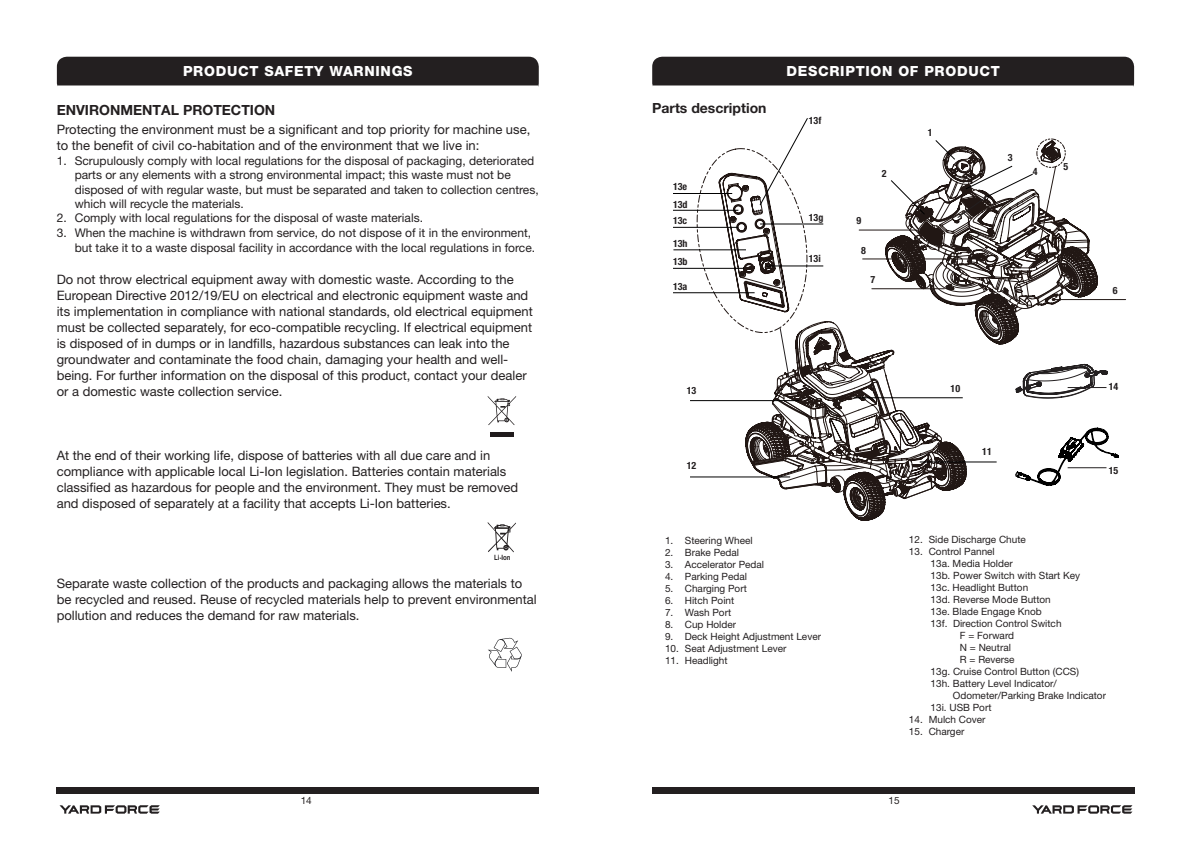
<style>
.page{position:relative;width:1191px;height:842px;background:#fff}
.page>*{position:absolute;margin:0;border:0;box-sizing:border-box;transform-origin:0 0}
.t1{font:800 14px "Helvetica Neue LT Pro";letter-spacing:.05em;color:#fff}
.t2{font:700 14px "Helvetica Neue LT Pro";color:#231f20}
.t3{font:13px/16px "Helvetica Neue LT Std";color:#231f20}
.t4{font:12px/14.4px "Helvetica Neue LT Std";color:#231f20}
.t5{font:10px "Helvetica Neue LT Std";color:#231f20}
.t6{font:700 condensed 10px "Helvetica Neue";color:#231f20}
.t7{font:700 7.2px "Arial";color:#231f20;scale:.84 1}
</style>
<div class="page">
<div style="left:57px;top:787px;width:482px;height:7px;background:#231f20"></div>
<svg style="left:60px;top:805px;width:100px;height:9px"></svg>
<div style="left:652px;top:787px;width:482px;height:7px;background:#231f20"></div>
<svg style="left:1032px;top:805px;width:100px;height:9px"></svg>
<svg style="left:57px;top:57px;width:482px;height:30px;background:#2e2a2b"></svg>
<svg style="left:490px;top:432px;width:23px;height:5px"></svg>
<svg style="left:488px;top:396px;width:28px;height:29px"></svg>
<svg style="left:488px;top:522px;width:28px;height:30px"></svg>
<svg style="left:488px;top:638px;width:33px;height:34px"></svg>
<svg style="left:652px;top:57px;width:482px;height:30px;background:#2e2a2b"></svg>
<svg style="left:673px;top:118px;width:453px;height:403px"></svg>
<p class="t1" style="left:183px;top:63px;width:231px">PRODUCT SAFETY WARNINGS</p>
<p class="t2" style="left:57px;top:101px;width:220px">ENVIRONMENTAL PROTECTION</p>
<p class="t3" style="left:57px;top:121px;width:475px">Protecting the environment must be a significant and top priority for machine use, to the benefit of civil co-habitation and of the environment that we live in:</p>
<p class="t4" style="left:75px;top:153px;width:465px;text-indent:-18px">1. Scrupulously comply with local regulations for the disposal of packaging, deteriorated parts or any elements with a strong environmental impact; this waste must not be disposed of with regular waste, but must be separated and taken to collection centres, which will recycle the materials.</p>
<p class="t4" style="left:57px;top:211px;width:368px">2. Comply with local regulations for the disposal of waste materials.</p>
<p class="t4" style="left:75px;top:225px;width:462px;line-height:14.9px;text-indent:-18px">3. When the machine is withdrawn from service, do not dispose of it in the environment, but take it to a waste disposal facility in accordance with the local regulations in force.</p>
<p class="t3" style="left:57px;top:271px;width:478px">Do not throw electrical equipment away with domestic waste. According to the European Directive 2012/19/EU on electrical and electronic equipment waste and its implementation in compliance with national standards, old electrical equipment must be collected separately, for eco-compatible recycling. If electrical equipment is disposed of in dumps or in landfills, hazardous substances can leak into the groundwater and contaminate the food chain, damaging your health and well&shy;being. For further information on the disposal of this product, contact your dealer or a domestic waste collection service.</p>
<p class="t3" style="left:57px;top:447px;width:463px">At the end of their working life, dispose of batteries with all due care and in compliance with applicable local Li-Ion legislation. Batteries contain materials classified as hazardous for people and the environment. They must be removed and disposed of separately at a facility that accepts Li-Ion batteries.</p>
<p class="t7" style="left:494px;top:552px;width:21px">Li-Ion</p>
<p class="t3" style="left:57px;top:575px;width:481px">Separate waste collection of the products and packaging allows the materials to be recycled and reused. Reuse of recycled materials help to prevent environmental pollution and reduces the demand for raw materials.</p>
<p class="t2" style="left:652px;top:99px;width:116px">Parts description</p>
<p class="t6" style="left:673px;top:181px;width:16px">13e</p>
<p class="t6" style="left:673px;top:198px;width:16px">13d</p>
<p class="t6" style="left:673px;top:214px;width:16px">13c</p>
<p class="t6" style="left:673px;top:237px;width:16px">13h</p>
<p class="t6" style="left:673px;top:255px;width:16px">13b</p>
<p class="t6" style="left:673px;top:280px;width:16px">13a</p>
<p class="t1" style="left:786px;top:63px;width:215px">DESCRIPTION OF PRODUCT</p>
<p class="t6" style="left:808px;top:114px;width:14px">13f</p>
<p class="t6" style="left:808px;top:211px;width:16px">13g</p>
<p class="t6" style="left:808px;top:253px;width:13px">13i</p>
<p class="t6" style="left:856px;top:214px;width:6px">9</p>
<p class="t6" style="left:861px;top:244px;width:6px">8</p>
<p class="t6" style="left:882px;top:168px;width:6px">2</p>
<p class="t6" style="left:870px;top:273px;width:6px">7</p>
<p class="t6" style="left:927px;top:126px;width:6px">1</p>
<p class="t6" style="left:1007px;top:151px;width:6px">3</p>
<p class="t6" style="left:1033px;top:165px;width:6px">4</p>
<p class="t6" style="left:1063px;top:161px;width:6px">5</p>
<p class="t6" style="left:1112px;top:284px;width:6px">6</p>
<p class="t6" style="left:687px;top:385px;width:11px">13</p>
<p class="t6" style="left:687px;top:459px;width:11px">12</p>
<p class="t6" style="left:950px;top:382px;width:11px">10</p>
<p class="t6" style="left:1108px;top:380px;width:11px">14</p>
<p class="t6" style="left:982px;top:445px;width:11px">11</p>
<p class="t6" style="left:1108px;top:464px;width:11px">15</p>
<p class="t5" style="left:665px;top:534px;width:89px">1. Steering Wheel</p>
<p class="t5" style="left:665px;top:546px;width:76px">2. Brake Pedal</p>
<p class="t5" style="left:665px;top:558px;width:101px">3. Accelerator Pedal</p>
<p class="t5" style="left:665px;top:570px;width:83px">4. Parking Pedal</p>
<p class="t5" style="left:665px;top:582px;width:83px">5. Charging Port</p>
<p class="t5" style="left:665px;top:594px;width:71px">6. Hitch Point</p>
<p class="t5" style="left:665px;top:606px;width:68px">7. Wash Port</p>
<p class="t5" style="left:665px;top:618px;width:73px">8. Cup Holder</p>
<p class="t5" style="left:665px;top:630px;width:157px">9. Deck Height Adjustment Lever</p>
<p class="t5" style="left:665px;top:642px;width:123px">10. Seat Adjustment Lever</p>
<p class="t5" style="left:665px;top:654px;width:64px">11. Headlight</p>
<p class="t5" style="left:909px;top:534px;width:118px">12. Side Discharge Chute</p>
<p class="t5" style="left:909px;top:546px;width:87px">13. Control Pannel</p>
<p class="t5" style="left:930px;top:558px;width:84px">13a. Media Holder</p>
<p class="t5" style="left:930px;top:570px;width:151px">13b. Power Switch with Start Key</p>
<p class="t5" style="left:930px;top:582px;width:99px">13c. Headlight Button</p>
<p class="t5" style="left:930px;top:594px;width:122px">13d. Reverse Mode Button</p>
<p class="t5" style="left:930px;top:606px;width:113px">13e. Blade Engage Knob</p>
<p class="t5" style="left:930px;top:618px;width:132px">13f. Direction Control Switch</p>
<p class="t5" style="left:960px;top:630px;width:56px">F = Forward</p>
<p class="t5" style="left:960px;top:642px;width:53px">N = Neutral</p>
<p class="t5" style="left:960px;top:654px;width:56px">R = Reverse</p>
<p class="t5" style="left:930px;top:666px;width:150px">13g. Cruise Control Button (CCS)</p>
<p class="t5" style="left:930px;top:678px;width:128px">13h. Battery Level Indicator/</p>
<p class="t5" style="left:952px;top:690px;width:155px">Odometer/Parking Brake Indicator</p>
<p class="t5" style="left:930px;top:702px;width:62px">13i. USB Port</p>
<p class="t5" style="left:909px;top:714px;width:78px">14. Mulch Cover</p>
<p class="t5" style="left:909px;top:726px;width:57px">15. Charger</p>
<p class="t5" style="left:301px;top:794px;width:13px">14</p>
<p class="t5" style="left:888px;top:794px;width:13px">15</p>
</div>
